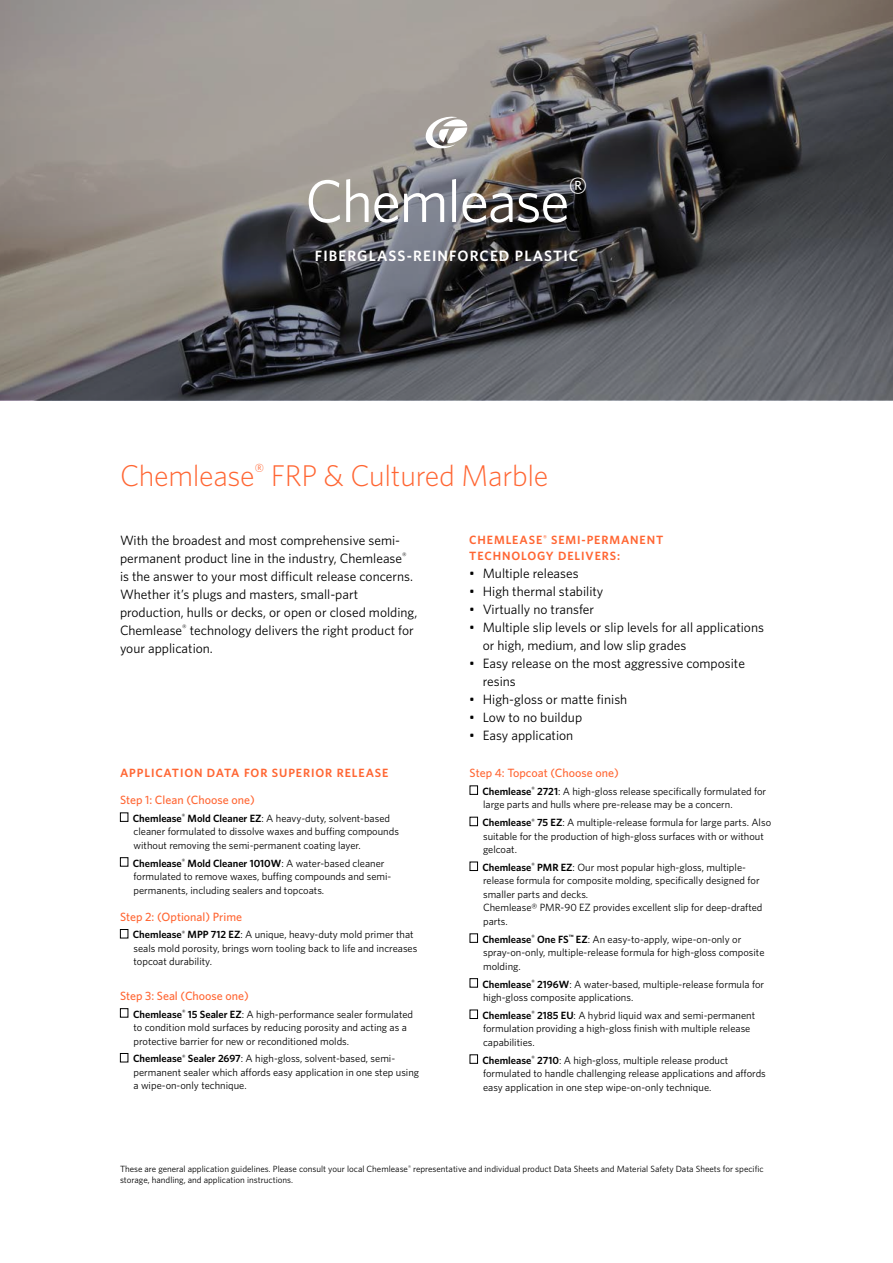
<style>
.page{position:relative;width:893px;height:1263px;background:#fff}
.page>*{position:absolute;margin:0;border:0;box-sizing:border-box;transform-origin:0 0}
.t1{font:60px "Whitney";letter-spacing:-.025em;color:#fff}
.t2{font:300 30px "Whitney";letter-spacing:-.01em;color:#f63}
.t3{font:600 15px "Whitney";letter-spacing:.075em;color:#fff}
.t4{font:13.5px/18px "Whitney";color:#000}
.t5{font:500 12px "Whitney";color:#f63}
.t6{font:600 12px/16.5px "Whitney";letter-spacing:.075em;color:#f63}
.t7{font:10.5px/13.5px "Whitney";color:#000}
.t8{font:9px/10.8px "Whitney";color:#000}
.s1{font-weight:600}
</style>
<div class="page">
<svg style="left:0;top:0;width:893px;height:400px;background:#6d6a6a"></svg>
<svg style="left:423px;top:116px;width:44px;height:34px"></svg>
<div style="left:120px;top:812px;width:8px;height:10px;border:1px solid #000"></div>
<div style="left:120px;top:857px;width:8px;height:9px;border:1px solid #000"></div>
<div style="left:120px;top:929px;width:8px;height:9px;border:1px solid #000"></div>
<div style="left:120px;top:1008px;width:8px;height:9px;border:1px solid #000"></div>
<div style="left:120px;top:1053px;width:8px;height:9px;border:1px solid #000"></div>
<div style="left:470px;top:785px;width:8px;height:10px;border:1px solid #000"></div>
<div style="left:470px;top:817px;width:8px;height:9px;border:1px solid #000"></div>
<div style="left:470px;top:862px;width:8px;height:9px;border:1px solid #000"></div>
<div style="left:470px;top:933px;width:8px;height:10px;border:1px solid #000"></div>
<div style="left:470px;top:978px;width:8px;height:9px;border:1px solid #000"></div>
<div style="left:470px;top:1009px;width:8px;height:10px;border:1px solid #000"></div>
<div style="left:470px;top:1054px;width:8px;height:10px;border:1px solid #000"></div>
<h1 class="t1" style="left:305px;top:161px;width:284px">Chemlease<sup>®</sup></h1>
<h3 class="t3" style="left:315px;top:246px;width:265px">FIBERGLASS-REINFORCED PLASTIC</h3>
<h2 class="t2" style="left:120px;top:455px;width:430px">Chemlease<sup>®</sup> FRP &amp; Cultured Marble</h2>
<p class="t4" style="left:120px;top:531px;width:299px">With the broadest and most comprehensive semi&shy;permanent product line in the industry, Chemlease<sup>® </sup>is the answer to your most difficult release concerns.<br>Whether it’s plugs and masters, small-part production, hulls or decks, or open or closed molding, Chemlease<sup>®</sup> technology delivers the right product for your application.</p>
<p class="t6" style="left:120px;top:764px;width:270px">APPLICATION DATA FOR SUPERIOR RELEASE</p>
<p class="t5" style="left:120px;top:792px;width:136px">Step 1: Clean (Choose one)</p>
<p class="t7" style="left:133px;top:811px;width:268px"><span class="s1">Chemlease</span><sup>®</sup> <span class="s1">Mold Cleaner EZ</span>: A heavy-duty, solvent-based cleaner formulated to dissolve waxes and buffing compounds without removing the semi-permanent coating layer.</p>
<p class="t7" style="left:133px;top:856px;width:260px"><span class="s1">Chemlease</span><sup>®</sup> <span class="s1">Mold Cleaner 1010W</span>: A water-based cleaner formulated to remove waxes, buffing compounds and semi&shy;permanents, including sealers and topcoats.</p>
<p class="t5" style="left:120px;top:908px;width:124px">Step 2: (Optional) Prime</p>
<p class="t7" style="left:133px;top:928px;width:286px"><span class="s1">Chemlease</span><sup>®</sup> <span class="s1">MPP 712 EZ</span>: A unique, heavy-duty mold primer that seals mold porosity, brings worn tooling back to life and increases topcoat durability.</p>
<p class="t5" style="left:120px;top:988px;width:130px">Step 3: Seal (Choose one)</p>
<p class="t7" style="left:133px;top:1007px;width:282px"><span class="s1">Chemlease</span><sup>®</sup> <span class="s1">15 Sealer EZ</span>: A high-performance sealer formulated to condition mold surfaces by reducing porosity and acting as a protective barrier for new or reconditioned molds.</p>
<p class="t7" style="left:133px;top:1052px;width:288px"><span class="s1">Chemlease</span><sup>®</sup> <span class="s1">Sealer 2697</span>: A high-gloss, solvent-based, semi&shy;permanent sealer which affords easy application in one step using a wipe-on-only technique.</p>
<p class="t6" style="left:469px;top:531px;width:196px">CHEMLEASE<sup>®</sup> SEMI-PERMANENT<br>TECHNOLOGY DELIVERS:</p>
<p class="t4" style="left:469px;top:564px;width:111px">• Multiple releases</p>
<p class="t4" style="left:469px;top:582px;width:136px">• High thermal stability</p>
<p class="t4" style="left:469px;top:600px;width:126px">• Virtually no transfer</p>
<p class="t4" style="left:483px;top:618px;width:283px;text-indent:-14px">• Multiple slip levels or slip levels for all applications or high, medium, and low slip grades</p>
<p class="t4" style="left:483px;top:654px;width:264px;text-indent:-14px">• Easy release on the most aggressive composite resins</p>
<p class="t4" style="left:469px;top:690px;width:160px">• High-gloss or matte finish</p>
<p class="t4" style="left:469px;top:708px;width:114px">• Low to no buildup</p>
<p class="t4" style="left:469px;top:726px;width:106px">• Easy application</p>
<p class="t5" style="left:470px;top:765px;width:151px">Step 4: Topcoat (Choose one)</p>
<p class="t7" style="left:482px;top:784px;width:285px"><span class="s1">Chemlease</span><sup>®</sup> <span class="s1">2721</span>: A high-gloss release specifically formulated for large parts and hulls where pre-release may be a concern.</p>
<p class="t7" style="left:482px;top:815px;width:290px"><span class="s1">Chemlease</span><sup>®</sup> <span class="s1">75 EZ</span>: A multiple-release formula for large parts. Also suitable for the production of high-gloss surfaces with or without gelcoat.</p>
<p class="t7" style="left:482px;top:860px;width:282px"><span class="s1">Chemlease</span><sup>®</sup> <span class="s1">PMR EZ</span>: Our most popular high-gloss, multiple&shy;release formula for composite molding, specifically designed for smaller parts and decks.<br>Chemlease® PMR-90 EZ provides excellent slip for deep-drafted parts.</p>
<p class="t7" style="left:482px;top:932px;width:284px"><span class="s1">Chemlease</span><sup>®</sup> <span class="s1">One FS</span><sup>™</sup> <span class="s1">EZ</span>: An easy-to-apply, wipe-on-only or spray-on-only, multiple-release formula for high-gloss composite molding.</p>
<p class="t7" style="left:482px;top:977px;width:283px"><span class="s1">Chemlease</span><sup>®</sup> <span class="s1">2196W</span>: A water-based, multiple-release formula for high-gloss composite applications.</p>
<p class="t7" style="left:482px;top:1008px;width:274px"><span class="s1">Chemlease</span><sup>®</sup> <span class="s1">2185 EU</span>: A hybrid liquid wax and semi-permanent formulation providing a high-gloss finish with multiple release capabilities.</p>
<p class="t7" style="left:482px;top:1053px;width:285px"><span class="s1">Chemlease</span><sup>®</sup> <span class="s1">2710</span>: A high-gloss, multiple release product formulated to handle challenging release applications and affords easy application in one step wipe-on-only technique.</p>
<p class="t8" style="left:120px;top:1163px;width:645px">These are general application guidelines. Please consult your local Chemlease<sup>®</sup> representative and individual product Data Sheets and Material Safety Data Sheets for specific storage, handling, and application instructions.</p>
</div>
